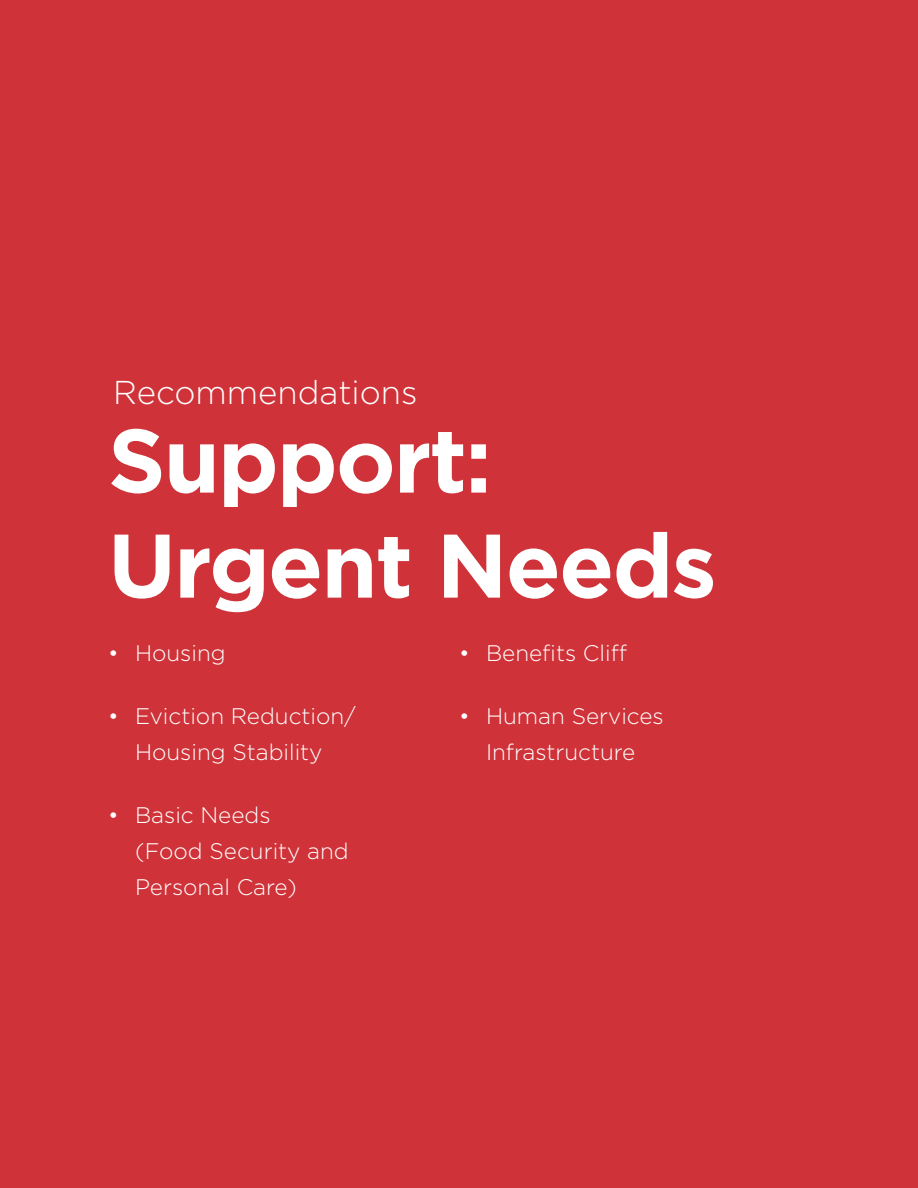
<style>
.page{position:relative;width:918px;height:1188px;background:#cf3339}
.page>*{position:absolute;margin:0;border:0;box-sizing:border-box;transform-origin:0 0}
.t1{font:700 90px/105px "Gotham";letter-spacing:-.02em;color:#fff}
.t2{font:300 33px "Gotham";color:#fff}
.t3{font:300 22.5px/36px "Gotham";color:#fff;text-align:center}
</style>
<div class="page">
<h2 class="t2" style="left:113px;top:372px;width:306px">Recommendations</h2>
<h1 class="t1" style="left:108px;top:406px;width:610px">Support:<br>Urgent Needs</h1>
<p class="t3" style="left:108px;top:634px;width:119px">• Housing</p>
<p class="t3" style="left:459px;top:634px;width:170px">• Benefits Cliff</p>
<p class="t3" style="left:108px;top:697px;width:249px">• Eviction Reduction/<br>Housing Stability</p>
<p class="t3" style="left:135px;top:796px;width:215px;text-align:left;text-indent:-27px">• Basic Needs<br>(Food Security and<br>Personal Care)</p>
<p class="t3" style="left:459px;top:697px;width:206px">• Human Services<br>Infrastructure</p>
</div>
